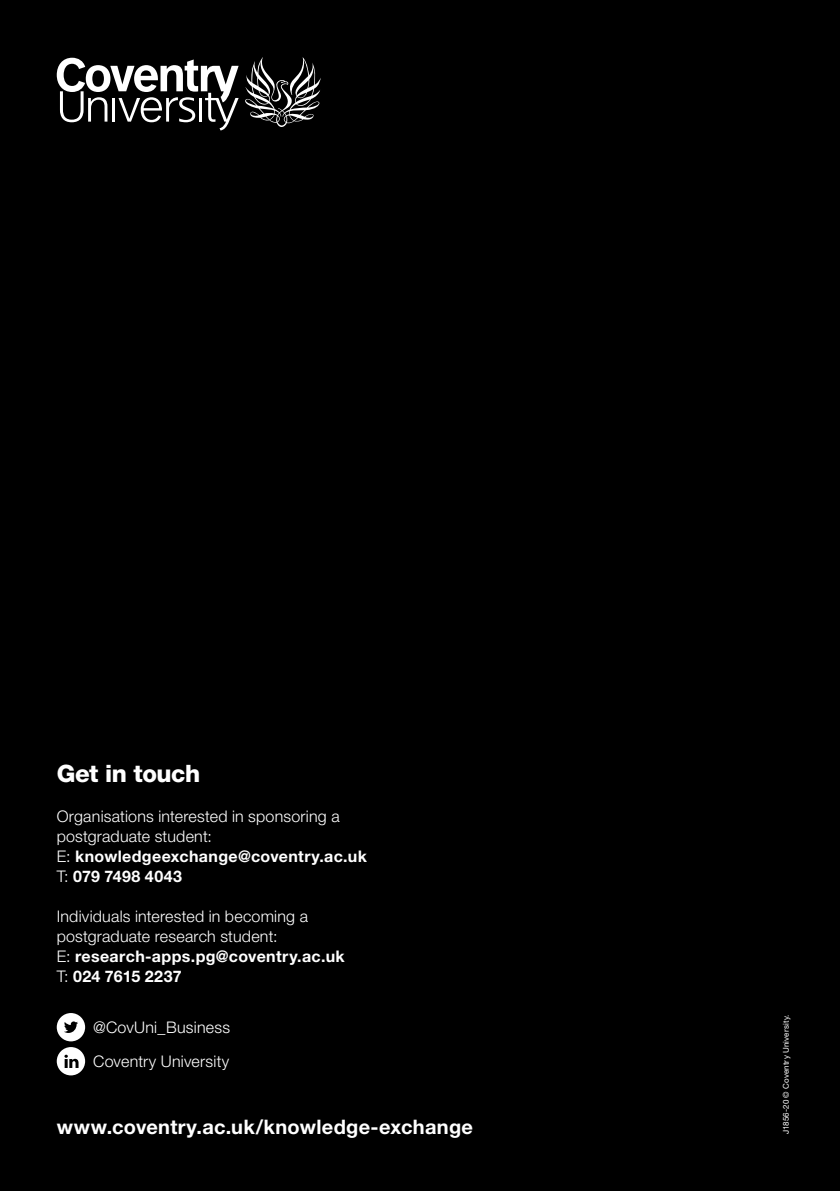
<style>
.page{position:relative;width:840px;height:1191px;background:#fff}
.page>*{position:absolute;margin:0;border:0;box-sizing:border-box;transform-origin:0 0}
.t1{font:800 24px "Helvetica Neue LT Std";letter-spacing:-.02em;color:#fff}
.t2{font:700 20px "Helvetica Neue LT Std";letter-spacing:.015em;color:#fff}
.t3{font:300 16px/20px "Helvetica Neue LT Std";letter-spacing:.015em;color:#fff}
.t4{font:8px "Helvetica Neue LT Std";letter-spacing:.02em;color:#fff}
.s1{font-weight:700}
</style>
<div class="page">
<div style="left:0;top:0;width:839px;height:1191px;background:#000"></div>
<svg style="left:57px;top:57px;width:264px;height:73px"></svg>
<svg style="left:57px;top:1013px;width:28px;height:28px"></svg>
<svg style="left:57px;top:1047px;width:28px;height:28px"></svg>
<h1 class="t1" style="left:57px;top:759px;width:145px">Get in touch</h1>
<p class="t3" style="left:57px;top:806px;width:311px">Organisations interested in sponsoring a postgraduate student:<br>E: <span class="s1">knowledgeexchange@coventry.ac.uk<br></span>T: <span class="s1">079 7498 4043</span></p>
<p class="t3" style="left:57px;top:906px;width:289px">Individuals interested in becoming a postgraduate research student:<br>E: <span class="s1">research-apps.pg@coventry.ac.uk<br></span>T: <span class="s1">024 7615 2237</span></p>
<p class="t3" style="left:93px;top:1010px;width:138px;line-height:34px">@CovUni_Business<br>Coventry University</p>
<p class="t2" style="left:57px;top:1114px;width:417px">www.coventry.ac.uk/knowledge-exchange</p>
<p class="t4" style="left:780px;top:1134px;width:121px;rotate:-90deg">J1856-20 © Coventry University.</p>
</div>
